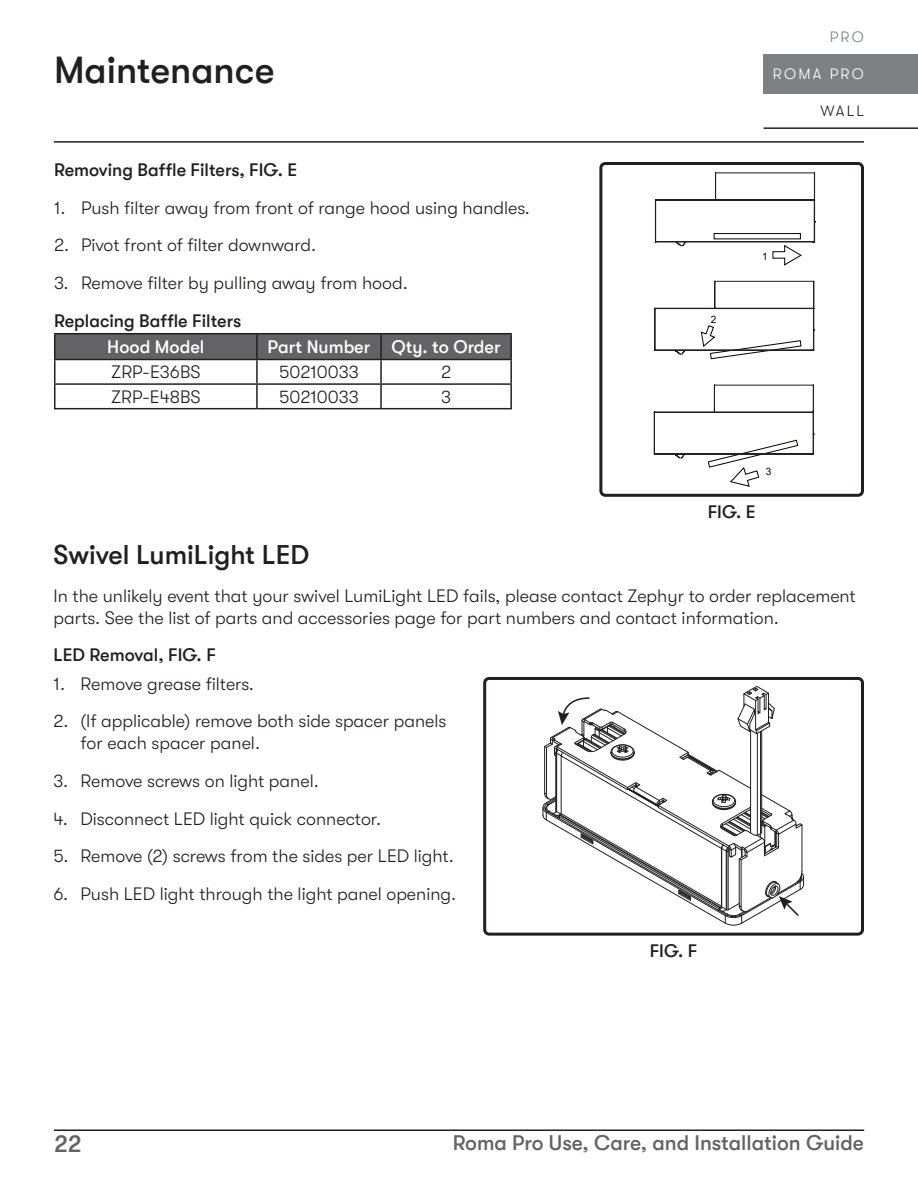
<style>
.page{position:relative;width:918px;height:1188px;background:#fff}
.page>*{position:absolute;margin:0;border:0;box-sizing:border-box;transform-origin:0 0}
.t1{font:500 37.5px "GT Walsheim";color:#231f20}
.t2{font:500 27px "GT Walsheim";color:#231f20}
.t3{font:500 24px "GT Walsheim";color:#636366}
.t4{font:500 21px "GT Walsheim";color:#636366}
.t5{font:300 18px/21.6px "GT Walsheim";color:#231f20}
.t6{font:500 18px "GT Walsheim";color:#231f20}
.t7{font:500 18px "GT Walsheim";color:#fff}
.t8{font:300 15px "GT Walsheim";letter-spacing:.15em;color:#fff}
.t9{font:300 15px "GT Walsheim";color:#231f20}
.t10{font:300 15px "GT Walsheim";color:#7e8083}
.t11{font:10.2px "Arial";color:#040503}
</style>
<div class="page">
<hr style="left:54px;top:141px;width:810px;height:2px;background:#231f20">
<hr style="left:54px;top:1130px;width:810px;height:1px;background:#231f20">
<div style="left:764px;top:54px;width:154px;height:40px;background:#7e8083"></div>
<hr style="left:764px;top:127px;width:154px;height:2px;background:#231f20">
<svg style="left:56px;top:334px;width:454px;height:25px;background:#616163"></svg>
<hr style="left:54px;top:333px;width:203px;height:1px;background:#231f20">
<hr style="left:54px;top:334px;width:2px;height:25px;background:#231f20">
<hr style="left:257px;top:333px;width:124px;height:1px;background:#231f20">
<hr style="left:256px;top:334px;width:2px;height:25px;background:#231f20">
<hr style="left:381px;top:333px;width:131px;height:1px;background:#231f20">
<hr style="left:380px;top:334px;width:2px;height:25px;background:#231f20">
<hr style="left:510px;top:334px;width:2px;height:25px;background:#231f20">
<hr style="left:54px;top:359px;width:203px;height:1px;background:#231f20">
<hr style="left:54px;top:360px;width:2px;height:23px;background:#231f20">
<hr style="left:257px;top:359px;width:124px;height:1px;background:#231f20">
<hr style="left:256px;top:360px;width:2px;height:23px;background:#231f20">
<hr style="left:381px;top:359px;width:131px;height:1px;background:#231f20">
<hr style="left:380px;top:360px;width:2px;height:23px;background:#231f20">
<hr style="left:510px;top:360px;width:2px;height:23px;background:#231f20">
<hr style="left:54px;top:383px;width:203px;height:2px;background:#231f20">
<hr style="left:54px;top:385px;width:2px;height:23px;background:#231f20">
<hr style="left:257px;top:383px;width:124px;height:2px;background:#231f20">
<hr style="left:256px;top:385px;width:2px;height:23px;background:#231f20">
<hr style="left:381px;top:383px;width:131px;height:2px;background:#231f20">
<hr style="left:380px;top:385px;width:2px;height:23px;background:#231f20">
<hr style="left:510px;top:385px;width:2px;height:23px;background:#231f20">
<hr style="left:54px;top:408px;width:203px;height:1px;background:#231f20">
<hr style="left:257px;top:408px;width:124px;height:1px;background:#231f20">
<hr style="left:381px;top:408px;width:131px;height:1px;background:#231f20">
<svg style="left:653px;top:412px;width:107px;height:75px"></svg>
<svg style="left:654px;top:172px;width:161px;height:287px"></svg>
<div style="left:599px;top:162px;width:265px;height:335px;border:3px solid #231f20;border-radius:4px"></div>
<svg style="left:542px;top:686px;width:262px;height:240px"></svg>
<div style="left:483px;top:677px;width:381px;height:259px;border:3px solid #231f20;border-radius:4px"></div>
<h1 class="t1" style="left:54px;top:49px;width:222px">Maintenance</h1>
<p class="t6" style="left:54px;top:159px;width:245px">Removing Baffle Filters, FIG. E</p>
<p class="t5" style="left:54px;top:197px;width:478px">1. Push filter away from front of range hood using handles.</p>
<p class="t5" style="left:54px;top:235px;width:264px">2. Pivot front of filter downward.</p>
<p class="t5" style="left:54px;top:272px;width:355px">3. Remove filter by pulling away from hood.</p>
<p class="t6" style="left:54px;top:311px;width:189px">Replacing Baffle Filters</p>
<p class="t7" style="left:107px;top:337px;width:99px">Hood Model</p>
<p class="t7" style="left:268px;top:337px;width:235px">Part Number Qty. to Order</p>
<p class="t5" style="left:111px;top:361px;width:91px">ZRP-E36BS</p>
<p class="t5" style="left:279px;top:361px;width:81px">50210033</p>
<p class="t5" style="left:441px;top:361px;width:12px">2</p>
<p class="t5" style="left:111px;top:386px;width:91px">ZRP-E48BS</p>
<p class="t5" style="left:279px;top:386px;width:81px">50210033</p>
<p class="t5" style="left:441px;top:386px;width:11px">3</p>
<p class="t10" style="left:830px;top:28px;width:36px">PRO</p>
<p class="t8" style="left:773px;top:65px;width:93px">ROMA PRO</p>
<p class="t9" style="left:820px;top:102px;width:45px">WALL</p>
<p class="t11" style="left:711px;top:312px;width:7px">2</p>
<p class="t11" style="left:762px;top:249px;width:7px">1</p>
<p class="t11" style="left:766px;top:464px;width:7px">3</p>
<p class="t6" style="left:708px;top:502px;width:49px">FIG. E</p>
<h2 class="t2" style="left:54px;top:540px;width:257px">Swivel LumiLight LED</h2>
<p class="t5" style="left:54px;top:585px;width:804px">In the unlikely event that your swivel LumiLight LED fails, please contact Zephyr to order replacement parts. See the list of parts and accessories page for part numbers and contact information.</p>
<p class="t6" style="left:54px;top:645px;width:164px">LED Removal, FIG. F</p>
<p class="t5" style="left:54px;top:673px;width:202px">1. Remove grease filters.</p>
<p class="t5" style="left:81px;top:711px;width:368px;text-indent:-27px">2. (If applicable) remove both side spacer panels for each spacer panel.</p>
<p class="t5" style="left:54px;top:770px;width:267px">3. Remove screws on light panel.</p>
<p class="t5" style="left:54px;top:808px;width:329px">4. Disconnect LED light quick connector.</p>
<p class="t5" style="left:54px;top:846px;width:402px">5. Remove (2) screws from the sides per LED light.</p>
<p class="t5" style="left:54px;top:883px;width:404px">6. Push LED light through the light panel opening.</p>
<p class="t6" style="left:650px;top:941px;width:49px">FIG. F</p>
<h3 class="t3" style="left:54px;top:1131px;width:29px">22</h3>
<p class="t4" style="left:453px;top:1131px;width:413px">Roma Pro Use, Care, and Installation Guide</p>
</div>
